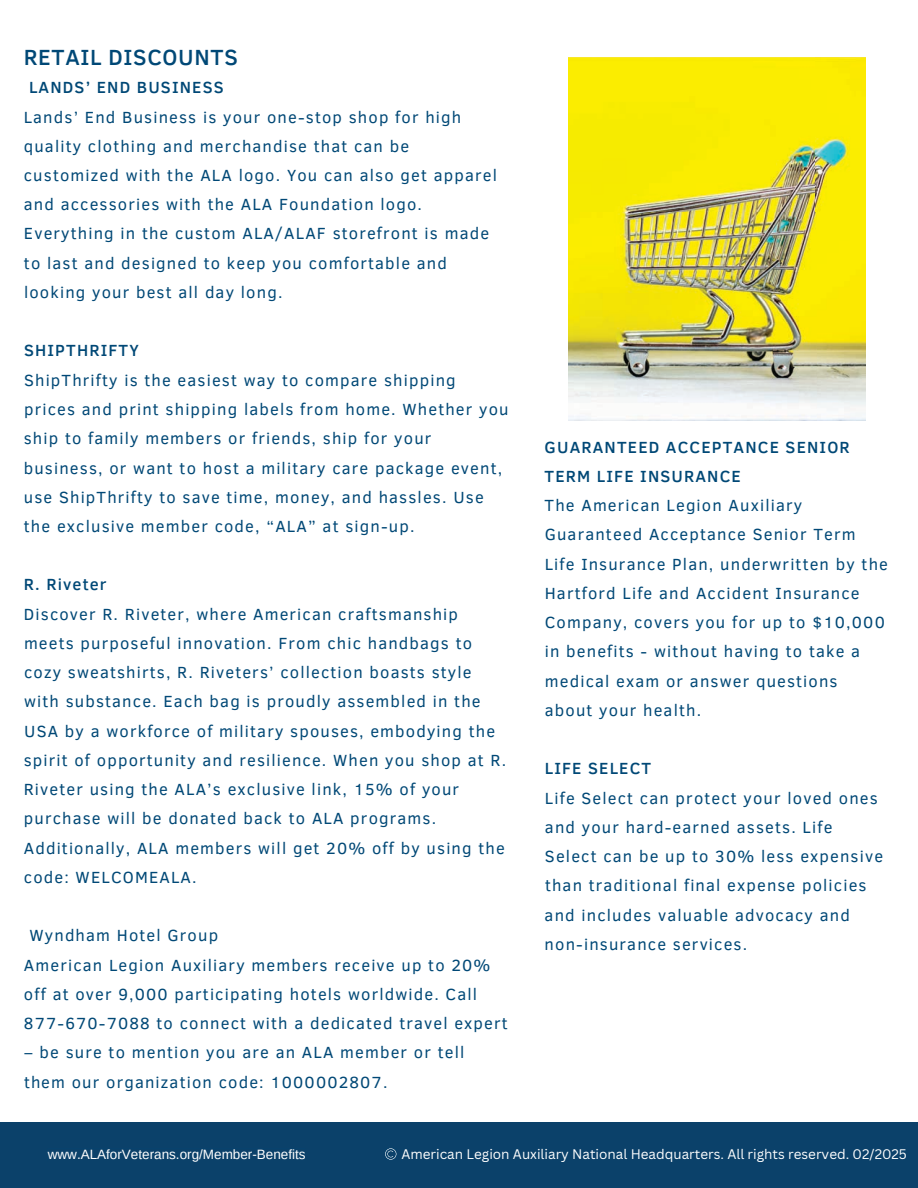
<style>
.page{position:relative;width:918px;height:1188px;background:#fff}
.page>*{position:absolute;margin:0;border:0;box-sizing:border-box;transform-origin:0 0}
.t1{font:500 22.5px "Clear Sans";letter-spacing:.03em;color:#004876}
.t2{font:16.5px/29.2px "Clear Sans";letter-spacing:.07em;color:#004876}
.t3{font:500 16.5px/29.2px "Clear Sans";letter-spacing:.07em;color:#004876}
.t4{font:13.5px "Canva Sans";color:#fff}
.t5{font:13.5px "Arimo";color:#fff}
</style>
<div class="page">
<img style="left:569px;top:57px;width:296px;height:363px">
<div style="left:0;top:1122px;width:918px;height:66px;background:#0b416a"></div>
<div style="left:48px;top:1149px;width:257px;height:12px;background:#0b416a"></div>
<div style="left:402px;top:1148px;width:505px;height:14px;background:#0b416a"></div>
<svg style="left:385px;top:1148px;width:11px;height:12px"></svg>
<h1 class="t1" style="left:24px;top:41px;width:216px">RETAIL DISCOUNTS</h1>
<p class="t3" style="left:29px;top:72px;width:196px">LANDS’ END BUSINESS</p>
<p class="t2" style="left:24px;top:101px;width:475px">Lands’ End Business is your one-stop shop for high quality clothing and merchandise that can be customized with the ALA logo. You can also get apparel and accessories with the ALA Foundation logo.<br>Everything in the custom ALA/ALAF storefront is made to last and designed to keep you comfortable and looking your best all day long.</p>
<p class="t3" style="left:24px;top:335px;width:116px">SHIPTHRIFTY</p>
<p class="t2" style="left:24px;top:364px;width:486px">ShipThrifty is the easiest way to compare shipping prices and print shipping labels from home. Whether you ship to family members or friends, ship for your business, or want to host a military care package event, use ShipThrifty to save time, money, and hassles. Use the exclusive member code, “ALA” at sign-up.</p>
<p class="t3" style="left:24px;top:569px;width:84px">R. Riveter</p>
<p class="t2" style="left:24px;top:598px;width:484px">Discover R. Riveter, where American craftsmanship meets purposeful innovation. From chic handbags to cozy sweatshirts, R. Riveters’ collection boasts style with substance. Each bag is proudly assembled in the USA by a workforce of military spouses, embodying the spirit of opportunity and resilience. When you shop at R.<br>Riveter using the ALA’s exclusive link, 15% of your purchase will be donated back to ALA programs.<br>Additionally, ALA members will get 20% off by using the code: WELCOMEALA.</p>
<p class="t2" style="left:24px;top:920px;width:485px;text-indent:6px">Wyndham Hotel Group<br>American Legion Auxiliary members receive up to 20% off at over 9,000 participating hotels worldwide. Call 877-670-7088 to connect with a dedicated travel expert</p>
<p class="t2" style="left:24px;top:1037px;width:442px">– be sure to mention you are an ALA member or tell them our organization code: 1000002807.</p>
<p class="t3" style="left:545px;top:431px;width:307px">GUARANTEED ACCEPTANCE SENIOR<br>TERM LIFE INSURANCE</p>
<p class="t2" style="left:545px;top:490px;width:345px">The American Legion Auxiliary Guaranteed Acceptance Senior Term Life Insurance Plan, underwritten by the Hartford Life and Accident Insurance Company, covers you for up to $10,000 in benefits - without having to take a medical exam or answer questions about your health.</p>
<p class="t3" style="left:545px;top:753px;width:108px">LIFE SELECT</p>
<p class="t2" style="left:545px;top:782px;width:340px">Life Select can protect your loved ones and your hard-earned assets. Life Select can be up to 30% less expensive than traditional final expense policies and includes valuable advocacy and non-insurance services.</p>
<p class="t5" style="left:48px;top:1146px;width:259px">www.ALAforVeterans.org/Member-Benefits</p>
<p class="t4" style="left:401px;top:1144px;width:507px">American Legion Auxiliary National Headquarters. All rights reserved. 02/2025</p>
</div>
